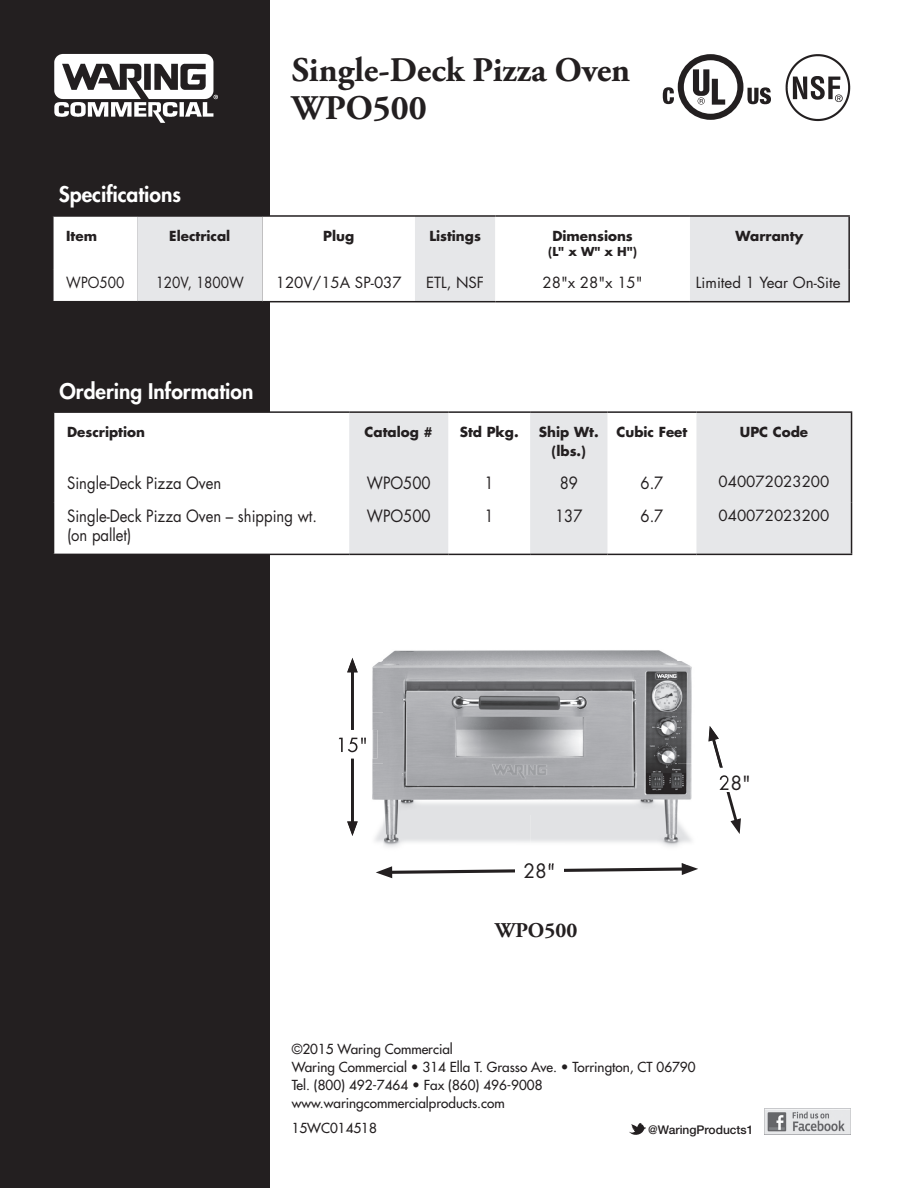
<style>
.page{position:relative;width:918px;height:1188px;background:#fff}
.page>*{position:absolute;margin:0;border:0;box-sizing:border-box;transform-origin:0 0}
.t1{font:700 34.5px/39px "Adobe Garamond Pro";color:#231f20}
.t2{font:800 21px "Futura Std";color:#fff}
.t3{font:700 21px "Adobe Garamond Pro";color:#231f20}
.t4{font:19.05px "Futura Std";color:#231f20}
.t5{font:16.5px/19.5px "Futura Std";color:#231f20;scale:.9 1}
.t6{font:15px "Futura Std";color:#231f20}
.t7{font:15px "Futura Std";color:#231f20;scale:.9 1}
.t8{font:500 13.5px/18px "Futura Std";color:#231f20}
.t9{font:700 13.5px/18.8px "Futura Std";color:#231f20;text-align:center}
.t10{font:500 12px "Helvetica Neue LT Std";color:#231f20}
.t11{font:700 12px "Futura Std";color:#231f20}
</style>
<div class="page">
<div style="left:0;top:0;width:270px;height:1188px;background:#231f20"></div>
<div style="left:54px;top:217px;width:83px;height:84px;background:#fff"></div>
<div style="left:137px;top:217px;width:711px;height:84px;background:#e6e7e9"></div>
<svg style="left:263px;top:217px;width:427px;height:84px"></svg>
<hr style="left:263px;top:215px;width:152px;height:2px;background:#231f20">
<hr style="left:415px;top:215px;width:80px;height:2px;background:#231f20">
<hr style="left:495px;top:215px;width:195px;height:2px;background:#231f20">
<hr style="left:690px;top:215px;width:160px;height:2px;background:#231f20">
<hr style="left:848px;top:217px;width:2px;height:53px;background:#231f20">
<hr style="left:848px;top:270px;width:2px;height:31px;background:#231f20">
<hr style="left:263px;top:301px;width:152px;height:1px;background:#231f20">
<hr style="left:415px;top:301px;width:80px;height:1px;background:#231f20">
<hr style="left:495px;top:301px;width:195px;height:1px;background:#231f20">
<hr style="left:690px;top:301px;width:160px;height:1px;background:#231f20">
<div style="left:54px;top:413px;width:295px;height:141px;background:#fff"></div>
<svg style="left:349px;top:413px;width:502px;height:141px;fill:#e6e7e9"></svg>
<hr style="left:53px;top:411px;width:296px;height:2px;background:#231f20">
<hr style="left:349px;top:411px;width:99px;height:2px;background:#231f20">
<hr style="left:448px;top:411px;width:82px;height:2px;background:#231f20">
<hr style="left:530px;top:411px;width:77px;height:2px;background:#231f20">
<hr style="left:607px;top:411px;width:89px;height:2px;background:#231f20">
<hr style="left:696px;top:411px;width:156px;height:2px;background:#231f20">
<hr style="left:851px;top:413px;width:1px;height:56px;background:#231f20">
<hr style="left:851px;top:469px;width:1px;height:33px;background:#231f20">
<hr style="left:851px;top:502px;width:1px;height:52px;background:#231f20">
<hr style="left:53px;top:554px;width:296px;height:1px;background:#231f20">
<hr style="left:349px;top:554px;width:99px;height:1px;background:#231f20">
<hr style="left:448px;top:554px;width:82px;height:1px;background:#231f20">
<hr style="left:530px;top:554px;width:77px;height:1px;background:#231f20">
<hr style="left:607px;top:554px;width:89px;height:1px;background:#231f20">
<hr style="left:696px;top:554px;width:156px;height:1px;background:#231f20">
<img style="left:347px;top:650px;width:345px;height:197px">
<svg style="left:708px;top:726px;width:33px;height:108px"></svg>
<img style="left:708px;top:768px;width:18px;height:24px">
<img style="left:719px;top:775px;width:7px;height:15px">
<img style="left:351px;top:672px;width:3px;height:149px">
<svg style="left:347px;top:658px;width:11px;height:14px"></svg>
<svg style="left:347px;top:821px;width:11px;height:15px"></svg>
<img style="left:339px;top:730px;width:38px;height:28px">
<img style="left:339px;top:738px;width:27px;height:14px">
<svg style="left:376px;top:863px;width:322px;height:15px"></svg>
<img style="left:516px;top:863px;width:48px;height:2px">
<img style="left:524px;top:863px;width:30px;height:2px">
<img style="left:54px;top:53px;width:164px;height:70px">
<img style="left:765px;top:1109px;width:85px;height:25px">
<svg style="left:629px;top:1123px;width:17px;height:12px"></svg>
<svg style="left:663px;top:54px;width:108px;height:66px"></svg>
<img style="left:785px;top:54px;width:66px;height:68px">
<h1 class="t1" style="left:292px;top:51px;width:340px">Single-Deck Pizza Oven<br>WPO500</h1>
<h2 class="t2" style="left:59px;top:181px;width:124px">Specifications</h2>
<p class="t9" style="left:66px;top:226px;width:32px">Item</p>
<p class="t9" style="left:169px;top:226px;width:63px">Electrical</p>
<p class="t9" style="left:323px;top:226px;width:33px">Plug</p>
<p class="t9" style="left:429px;top:226px;width:53px">Listings</p>
<p class="t9" style="left:552px;top:226px;width:82px">Dimensions</p>
<p class="t11" style="left:548px;top:244px;width:90px">(L" x W" x H")</p>
<p class="t9" style="left:736px;top:226px;width:69px">Warranty</p>
<p class="t7" style="left:66px;top:273px;width:66px">WPO500</p>
<p class="t7" style="left:156px;top:273px;width:100px">120V, 1800W</p>
<p class="t6" style="left:276px;top:273px;width:127px">120V/15A SP-037</p>
<p class="t6" style="left:426px;top:273px;width:59px">ETL, NSF</p>
<p class="t6" style="left:543px;top:273px;width:102px">28"x 28"x 15"</p>
<p class="t6" style="left:696px;top:273px;width:146px">Limited 1 Year On-Site</p>
<h2 class="t2" style="left:60px;top:378px;width:195px">Ordering Information</h2>
<p class="t9" style="left:67px;top:422px;width:80px">Description</p>
<p class="t9" style="left:365px;top:422px;width:70px">Catalog #</p>
<p class="t9" style="left:460px;top:422px;width:60px">Std Pkg.</p>
<p class="t9" style="left:539px;top:422px;width:61px">Ship Wt. (lbs.)</p>
<p class="t9" style="left:617px;top:422px;width:72px">Cubic Feet</p>
<p class="t9" style="left:740px;top:422px;width:70px">UPC Code</p>
<p class="t5" style="left:67px;top:473px;width:173px">Single-Deck Pizza Oven</p>
<p class="t5" style="left:367px;top:473px;width:73px">WPO500</p>
<p class="t5" style="left:485px;top:473px;width:12px">1</p>
<p class="t5" style="left:560px;top:473px;width:22px">89</p>
<p class="t5" style="left:641px;top:473px;width:27px">6.7</p>
<p class="t6" style="left:719px;top:472px;width:112px">040072023200</p>
<p class="t5" style="left:67px;top:506px;width:279px">Single-Deck Pizza Oven – shipping wt. (on pallet)</p>
<p class="t5" style="left:367px;top:506px;width:73px">WPO500</p>
<p class="t5" style="left:485px;top:506px;width:12px">1</p>
<p class="t5" style="left:555px;top:506px;width:32px">137</p>
<p class="t5" style="left:641px;top:506px;width:27px">6.7</p>
<p class="t6" style="left:719px;top:505px;width:112px">040072023200</p>
<h3 class="t4" style="left:523px;top:859px;width:34px">28"</h3>
<h2 class="t3" style="left:495px;top:918px;width:84px">WPO500</h2>
<h3 class="t4" style="left:719px;top:771px;width:34px">28"</h3>
<p class="t8" style="left:292px;top:1041px;width:405px">©2015 Waring Commercial<br>Waring Commercial • 314 Ella T. Grasso Ave. • Torrington, CT 06790<br>Tel. (800) 492-7464 • Fax (860) 496-9008 www.waringcommercialproducts.com</p>
<p class="t8" style="left:292px;top:1119px;width:87px">15WC014518</p>
<p class="t10" style="left:648px;top:1123px;width:107px">@WaringProducts1</p>
</div>
